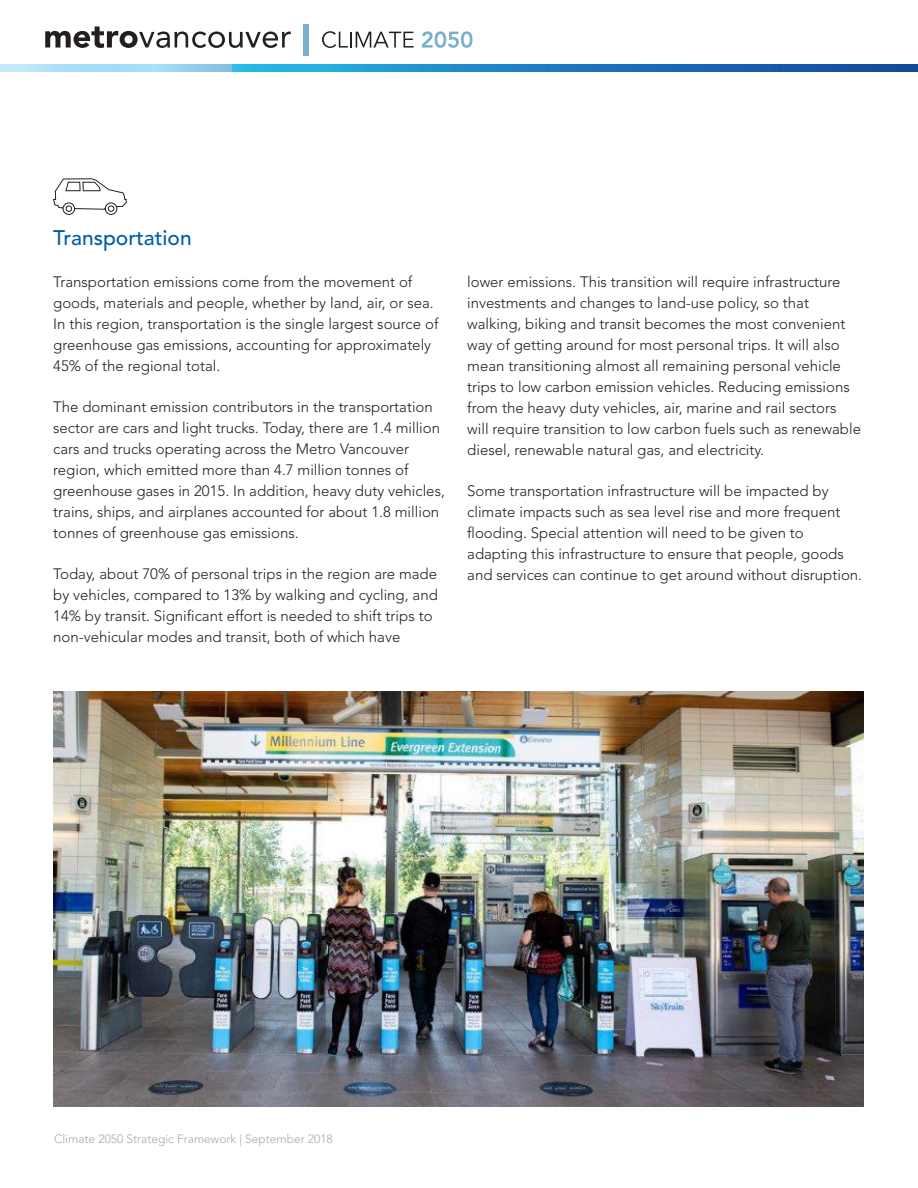
<style>
.page{position:relative;width:918px;height:1188px;background:#fff}
.page>*{position:absolute;margin:0;border:0;box-sizing:border-box;transform-origin:0 0}
.HEADER_2_SPAN_COL{font:500 21px "Avenir LT Std";color:#015da7}
.Body{font:300 15px/21px "Avenir LT Std";color:#231f20}
.t1{font:300 12px "Avenir LT Std";color:#a8a9ad}
</style>
<div class="page">
<svg style="left:45px;top:27px;width:246px;height:21px"></svg>
<div style="left:304px;top:24px;width:5px;height:31px;background:#77b1cb"></div>
<svg style="left:322px;top:31px;width:92px;height:17px"></svg>
<svg style="left:422px;top:31px;width:50px;height:17px"></svg>
<img style="left:0;top:65px;width:918px;height:7px">
<img style="left:53px;top:691px;width:810px;height:416px">
<svg style="left:53px;top:178px;width:74px;height:37px"></svg>
<p class="HEADER_2_SPAN_COL" style="left:53px;top:226px;width:140px">Transportation</p>
<p class="Body" style="left:53px;top:271px;width:387px">Transportation emissions come from the movement of goods, materials and people, whether by land, air, or sea.<br>In this region, transportation is the single largest source of greenhouse gas emissions, accounting for approximately 45% of the regional total.</p>
<p class="Body" style="left:53px;top:396px;width:393px">The dominant emission contributors in the transportation sector are cars and light trucks. Today, there are 1.4 million cars and trucks operating across the Metro Vancouver region, which emitted more than 4.7 million tonnes of greenhouse gases in 2015. In addition, heavy duty vehicles, trains, ships, and airplanes accounted for about 1.8 million tonnes of greenhouse gas emissions.</p>
<p class="Body" style="left:53px;top:564px;width:386px">Today, about 70% of personal trips in the region are made by vehicles, compared to 13% by walking and cycling, and 14% by transit. Significant effort is needed to shift trips to non-vehicular modes and transit, both of which have</p>
<p class="Body" style="left:467px;top:271px;width:395px">lower emissions. This transition will require infrastructure investments and changes to land-use policy, so that walking, biking and transit becomes the most convenient way of getting around for most personal trips. It will also mean transitioning almost all remaining personal vehicle trips to low carbon emission vehicles. Reducing emissions from the heavy duty vehicles, air, marine and rail sectors will require transition to low carbon fuels such as renewable diesel, renewable natural gas, and electricity.</p>
<p class="Body" style="left:467px;top:480px;width:396px">Some transportation infrastructure will be impacted by climate impacts such as sea level rise and more frequent flooding. Special attention will need to be given to adapting this infrastructure to ensure that people, goods and services can continue to get around without disruption.</p>
<p class="t1" style="left:54px;top:1132px;width:280px">Climate 2050 Strategic Framework | September 2018</p>
</div>
